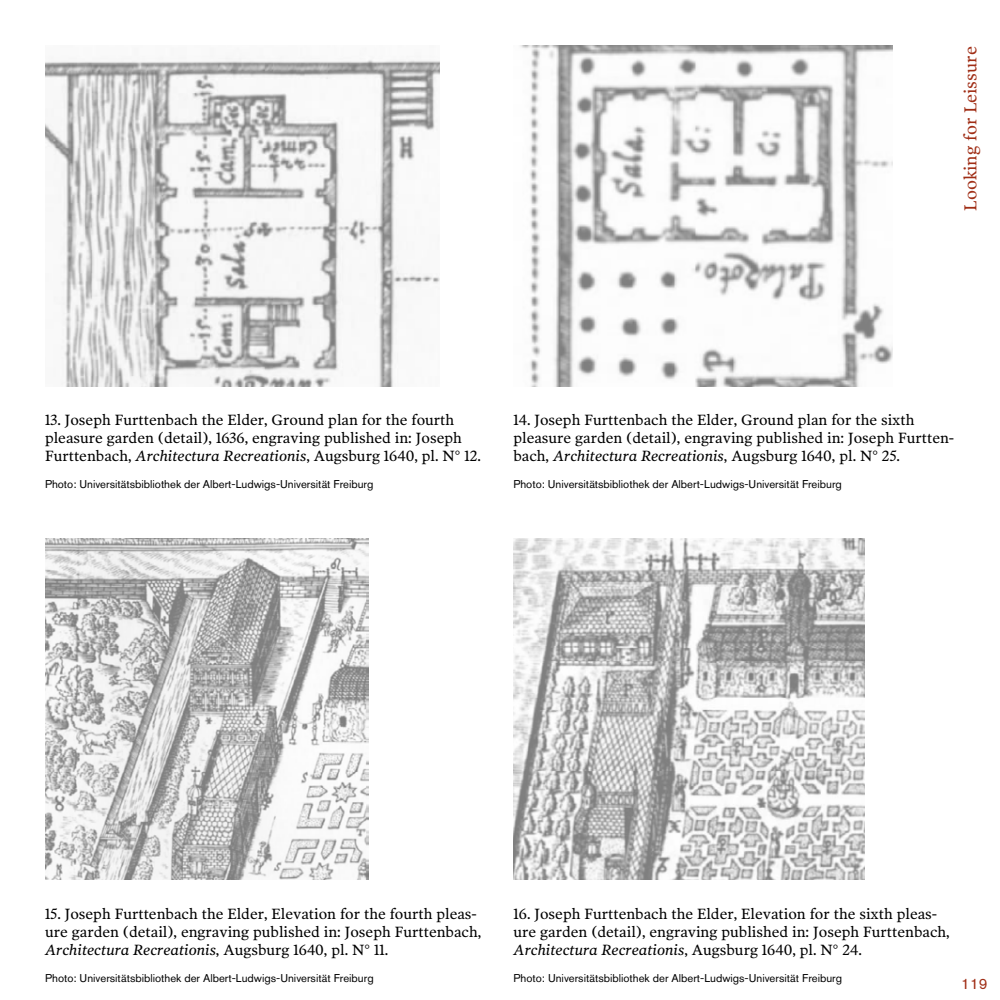
<style>
.page{position:relative;width:1000px;height:1000px;background:#fff}
.page>*{position:absolute;margin:0;border:0;box-sizing:border-box;transform-origin:0 0}
.t1{font:17.5px "Poynter CE Text Two L";color:#a02e16}
.t2{font:15px/18px "Poynter CE Text Two L";color:#000}
.t3{font:15px "Akzidenz Grotesk Pro";color:#a02e16}
.t4{font:11.25px "Akzidenz Grotesk Pro";color:#000}
.s1{font-style:italic}
</style>
<div class="page">
<img style="left:45px;top:58px;width:394px;height:329px">
<img style="left:520px;top:45px;width:372px;height:342px">
<img style="left:45px;top:538px;width:323px;height:342px">
<img style="left:514px;top:538px;width:351px;height:342px">
<p class="t1" style="left:959px;top:211px;width:166px;rotate:-90deg">Looking for Leissure</p>
<p class="t2" style="left:45px;top:411px;width:438px">13. Joseph Furttenbach the Elder, Ground plan for the fourth pleasure garden (detail), 1636, engraving published in: Joseph<br>Furttenbach, <span class="s1">Architectura Recreationis</span>, Augsburg 1640, pl. N° 12.</p>
<p class="t4" style="left:45px;top:477px;width:330px">Photo: Universitätsbibliothek der Albert-Ludwigs-Universität Freiburg</p>
<p class="t2" style="left:513px;top:411px;width:442px">14. Joseph Furttenbach the Elder, Ground plan for the sixth pleasure garden (detail), engraving published in: Joseph Furtten&shy;bach, <span class="s1">Architectura Recreationis</span>, Augsburg 1640, pl. N° 25.</p>
<p class="t4" style="left:513px;top:477px;width:330px">Photo: Universitätsbibliothek der Albert-Ludwigs-Universität Freiburg</p>
<p class="t2" style="left:45px;top:904px;width:438px">15. Joseph Furttenbach the Elder, Elevation for the fourth pleas&shy;ure garden (detail), engraving published in: Joseph Furttenbach,<br><span class="s1">Architectura Recreationis</span>, Augsburg 1640, pl. N° 11.</p>
<p class="t4" style="left:45px;top:970px;width:330px">Photo: Universitätsbibliothek der Albert-Ludwigs-Universität Freiburg</p>
<p class="t2" style="left:514px;top:904px;width:438px">16. Joseph Furttenbach the Elder, Elevation for the sixth pleas&shy;ure garden (detail), engraving published in: Joseph Furttenbach,<br><span class="s1">Architectura Recreationis</span>, Augsburg 1640, pl. N° 24.</p>
<p class="t4" style="left:514px;top:970px;width:330px">Photo: Universitätsbibliothek der Albert-Ludwigs-Universität Freiburg</p>
<p class="t3" style="left:961px;top:974px;width:28px">119</p>
</div>
